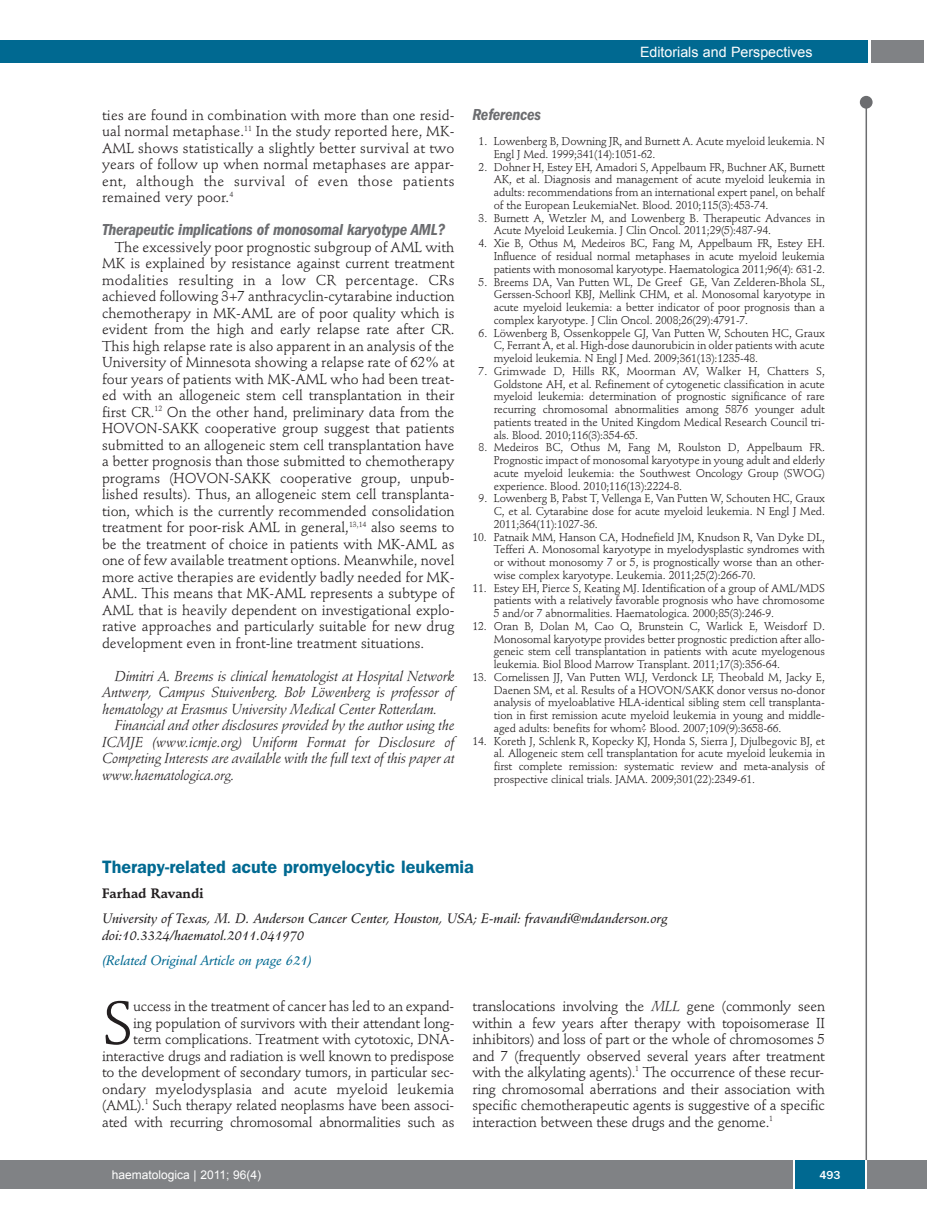
<style>
.page{position:relative;width:927px;height:1225px;background:#fff}
.page>*{position:absolute;margin:0;border:0;box-sizing:border-box;transform-origin:0 0}
.t1{font:60.45px "Stempel Schneidler";color:#231f20}
.t2{font:600 18px "Franklin Gothic";color:#006991}
.t3{font:italic 600 condensed 16.5px "Franklin Gothic";letter-spacing:-.015em;color:#6c6d70}
.t4{font:14.25px/16.5px "Stempel Schneidler";letter-spacing:-.015em;color:#231f20;text-align:justify}
.t5{font:italic 14.25px/16.5px "Stempel Schneidler";letter-spacing:-.015em;color:#231f20;text-align:justify}
.t6{font:14.25px "Arial";color:#fff}
.t7{font:italic 13.5px/16.5px "Stempel Schneidler Med";letter-spacing:-.005em;color:#231f20}
.t8{font:italic 13.5px "Stempel Schneidler Med";letter-spacing:-.005em;color:#006991}
.t9{font:700 13.5px "Stempel Schneidler";color:#231f20}
.t10{font:12px "Arial";color:#fff}
.t11{font:500 12px "Franklin Gothic";color:#fff}
.t12{font:11.25px/12.8px "Stempel Schneidler";letter-spacing:-.015em;color:#231f20;text-align:justify}
.s1{font-style:italic}
</style>
<div class="page">
<div style="left:871px;top:40px;width:52px;height:22px;background:#808285"></div>
<div style="left:18px;top:40px;width:849px;height:22px;background:#006991"></div>
<div style="left:17px;top:1160px;width:910px;height:28px;background:#808285"></div>
<div style="left:795px;top:1160px;width:70px;height:28px;background:#006991"></div>
<hr style="left:793px;top:1160px;width:2px;height:28px;background:#fff">
<hr style="left:865px;top:1160px;width:2px;height:28px;background:#fff">
<div style="left:860px;top:96px;width:13px;height:13px;background:#6c6d70;border-radius:50%"></div>
<hr style="left:865px;top:100px;width:2px;height:1060px;background:#6c6d70">
<div style="left:0;top:40px;width:19px;height:22px;background:#006991"></div>
<div style="left:0;top:1160px;width:18px;height:28px;background:#808285"></div>
<p class="t6" style="left:640px;top:44px;width:174px">Editorials and Perspectives</p>
<p class="t4" style="left:102px;top:108px;width:354px">ties are found in combination with more than one resid&shy;ual normal metaphase.<sup>11</sup> In the study reported here, MK-AML shows statistically a slightly better survival at two years of follow up when normal metaphases are appar&shy;ent, although the survival of even those patients remained very poor.<sup>4</sup></p>
<h3 class="t3" style="left:102px;top:224px;width:344px">Therapeutic implications of monosomal karyotype AML?</h3>
<p class="t4" style="left:102px;top:240px;width:354px;text-indent:13px">The excessively poor prognostic subgroup of AML with MK is explained by resistance against current treatment modalities resulting in a low CR percentage. CRs achieved following 3+7 anthracyclin-cytarabine induction chemotherapy in MK-AML are of poor quality which is evident from the high and early relapse rate after CR.<br>This high relapse rate is also apparent in an analysis of the University of Minnesota showing a relapse rate of 62% at four years of patients with MK-AML who had been treat&shy;ed with an allogeneic stem cell transplantation in their first CR.<sup>12</sup> On the other hand, preliminary data from the HOVON-SAKK cooperative group suggest that patients submitted to an allogeneic stem cell transplantation have a better prognosis than those submitted to chemotherapy programs (HOVON-SAKK cooperative group, unpub&shy;lished results). Thus, an allogeneic stem cell transplanta&shy;tion, which is the currently recommended consolidation treatment for poor-risk AML in general,<sup>13,14</sup> also seems to be the treatment of choice in patients with MK-AML as one of few available treatment options. Meanwhile, novel more active therapies are evidently badly needed for MK-AML. This means that MK-AML represents a subtype of AML that is heavily dependent on investigational explo&shy;rative approaches and particularly suitable for new drug development even in front-line treatment situations.</p>
<p class="t5" style="left:102px;top:669px;width:354px;text-indent:13px">Dimitri A. Breems is clinical hematologist at Hospital Network Antwerp, Campus Stuivenberg. Bob Löwenberg is professor of hematology at Erasmus University Medical Center Rotterdam.</p>
<p class="t5" style="left:102px;top:718px;width:354px;text-indent:13px">Financial and other disclosures provided by the author using the ICMJE (www.icmje.org) Uniform Format for Disclosure of Competing Interests are available with the full text of this paper at www.haematologica.org.</p>
<h3 class="t3" style="left:472px;top:108px;width:70px">References</h3>
<p class="t12" style="left:494px;top:136px;width:333px;text-indent:-15px">1. Lowenberg B, Downing JR, and Burnett A. Acute myeloid leukemia. N<br>Engl J Med. 1999;341(14):1051-62.</p>
<p class="t12" style="left:494px;top:162px;width:333px;text-indent:-15px">2. Dohner H, Estey EH, Amadori S, Appelbaum FR, Buchner AK, Burnett AK, et al. Diagnosis and management of acute myeloid leukemia in adults: recommendations from an international expert panel, on behalf of the European LeukemiaNet. Blood. 2010;115(3):453-74.</p>
<p class="t12" style="left:494px;top:213px;width:333px;text-indent:-15px">3. Burnett A, Wetzler M, and Lowenberg B. Therapeutic Advances in<br>Acute Myeloid Leukemia. J Clin Oncol. 2011;29(5):487-94.</p>
<p class="t12" style="left:494px;top:238px;width:333px;text-indent:-15px">4. Xie B, Othus M, Medeiros BC, Fang M, Appelbaum FR, Estey EH.<br>Influence of residual normal metaphases in acute myeloid leukemia patients with monosomal karyotype. Haematologica 2011;96(4): 631-2.</p>
<p class="t12" style="left:494px;top:276px;width:333px;text-indent:-15px">5. Breems DA, Van Putten WL, De Greef GE, Van Zelderen-Bhola SL, Gerssen-Schoorl KBJ, Mellink CHM, et al. Monosomal karyotype in acute myeloid leukemia: a better indicator of poor prognosis than a complex karyotype. J Clin Oncol. 2008;26(29):4791-7.</p>
<p class="t12" style="left:494px;top:327px;width:333px;text-indent:-15px">6. Löwenberg B, Ossenkoppele GJ, Van Putten W, Schouten HC, Graux C, Ferrant A, et al. High-dose daunorubicin in older patients with acute myeloid leukemia. N Engl J Med. 2009;361(13):1235-48.</p>
<p class="t12" style="left:494px;top:366px;width:333px;text-indent:-15px">7. Grimwade D, Hills RK, Moorman AV, Walker H, Chatters S, Goldstone AH, et al. Refinement of cytogenetic classification in acute myeloid leukemia: determination of prognostic significance of rare recurring chromosomal abnormalities among 5876 younger adult patients treated in the United Kingdom Medical Research Council tri&shy;als. Blood. 2010;116(3):354-65.</p>
<p class="t12" style="left:494px;top:442px;width:333px;text-indent:-15px">8. Medeiros BC, Othus M, Fang M, Roulston D, Appelbaum FR.<br>Prognostic impact of monosomal karyotype in young adult and elderly acute myeloid leukemia: the Southwest Oncology Group (SWOG) experience. Blood. 2010;116(13):2224-8.</p>
<p class="t12" style="left:494px;top:493px;width:333px;text-indent:-15px">9. Lowenberg B, Pabst T, Vellenga E, Van Putten W, Schouten HC, Graux C, et al. Cytarabine dose for acute myeloid leukemia. N Engl J Med.<br>2011;364(11):1027-36.</p>
<p class="t12" style="left:494px;top:531px;width:333px;text-indent:-21px">10. Patnaik MM, Hanson CA, Hodnefield JM, Knudson R, Van Dyke DL, Tefferi A. Monosomal karyotype in myelodysplastic syndromes with or without monosomy 7 or 5, is prognostically worse than an other&shy;wise complex karyotype. Leukemia. 2011;25(2):266-70.</p>
<p class="t12" style="left:494px;top:582px;width:333px;text-indent:-21px">11. Estey EH, Pierce S, Keating MJ. Identification of a group of AML/MDS patients with a relatively favorable prognosis who have chromosome 5 and/or 7 abnormalities. Haematologica. 2000;85(3):246-9.</p>
<p class="t12" style="left:494px;top:621px;width:333px;text-indent:-21px">12. Oran B, Dolan M, Cao Q, Brunstein C, Warlick E, Weisdorf D.<br>Monosomal karyotype provides better prognostic prediction after allo&shy;geneic stem cell transplantation in patients with acute myelogenous leukemia. Biol Blood Marrow Transplant. 2011;17(3):356-64.</p>
<p class="t12" style="left:494px;top:672px;width:333px;text-indent:-21px">13. Cornelissen JJ, Van Putten WLJ, Verdonck LF, Theobald M, Jacky E, Daenen SM, et al. Results of a HOVON/SAKK donor versus no-donor analysis of myeloablative HLA-identical sibling stem cell transplanta&shy;tion in first remission acute myeloid leukemia in young and middle&shy;aged adults: benefits for whom? Blood. 2007;109(9):3658-66.</p>
<p class="t12" style="left:494px;top:735px;width:333px;text-indent:-21px">14. Koreth J, Schlenk R, Kopecky KJ, Honda S, Sierra J, Djulbegovic BJ, et al. Allogeneic stem cell transplantation for acute myeloid leukemia in first complete remission: systematic review and meta-analysis of prospective clinical trials. JAMA. 2009;301(22):2349-61.</p>
<h2 class="t2" style="left:102px;top:861px;width:373px">Therapy-related acute promyelocytic leukemia</h2>
<p class="t9" style="left:102px;top:888px;width:103px">Farhad Ravandi</p>
<p class="t7" style="left:102px;top:912px;width:567px">University of Texas, M. D. Anderson Cancer Center, Houston, USA; E-mail: fravandi@mdanderson.org doi:10.3324/haematol.2011.041970</p>
<p class="t8" style="left:102px;top:954px;width:211px">(Related Original Article on page 621)</p>
<h1 class="t1" style="left:102px;top:998px;width:33px">S</h1>
<p class="t4" style="left:102px;top:999px;width:354px;text-align:right">uccess in the treatment of cancer has led to an expand-<br>ing population of survivors with their attendant long&shy;term complications. Treatment with cytotoxic, DNA&shy;interactive drugs and radiation is well known to predispose to the development of secondary tumors, in particular sec&shy;ondary myelodysplasia and acute myeloid leukemia (AML).<sup>1</sup> Such therapy related neoplasms have been associ&shy;ated with recurring chromosomal abnormalities such as</p>
<p class="t4" style="left:472px;top:999px;width:354px">translocations involving the <span class="s1">MLL</span> gene (commonly seen within a few years after therapy with topoisomerase II inhibitors) and loss of part or the whole of chromosomes 5 and 7 (frequently observed several years after treatment with the alkylating agents).<sup>1</sup> The occurrence of these recur&shy;ring chromosomal aberrations and their association with specific chemotherapeutic agents is suggestive of a specific interaction between these drugs and the genome.<sup>1</sup></p>
<p class="t10" style="left:112px;top:1168px;width:151px">haematologica | 2011; 96(4)</p>
<p class="t11" style="left:819px;top:1171px;width:23px">493</p>
</div>
